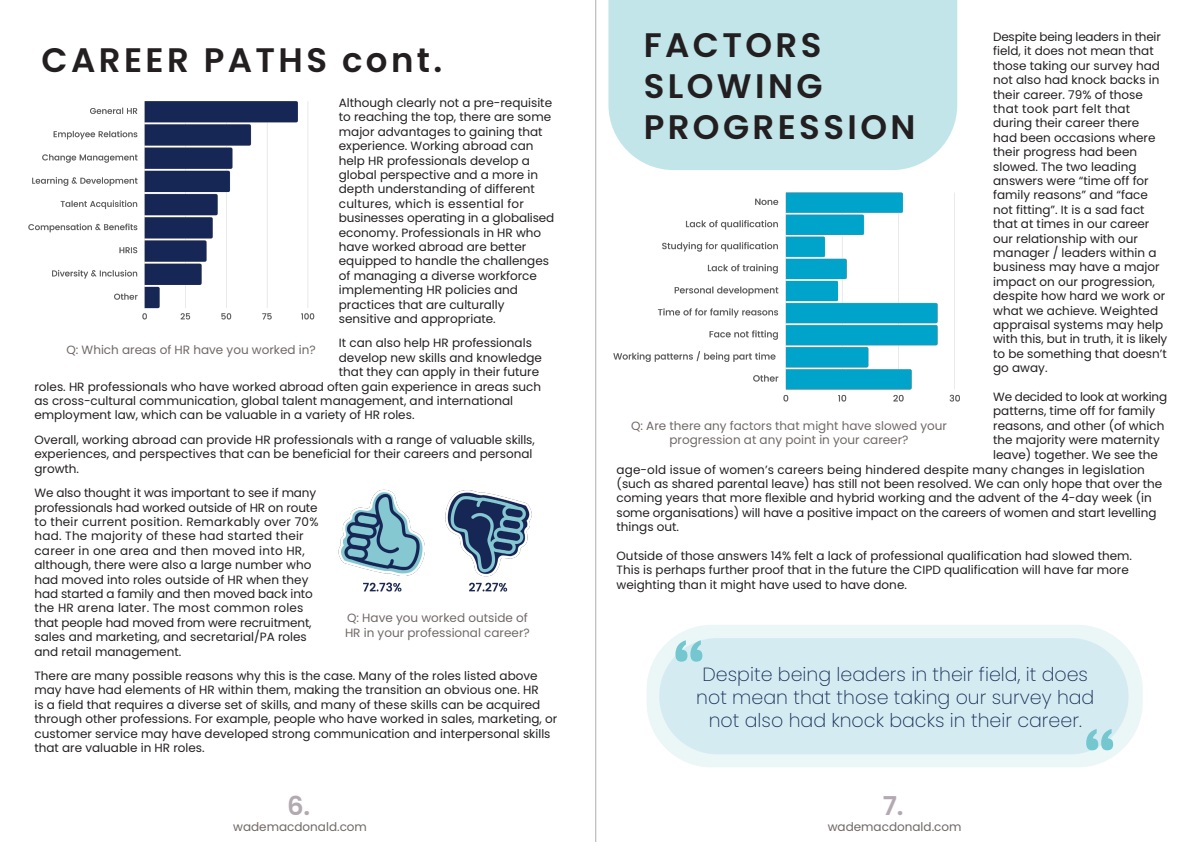
<style>
.page{position:relative;width:1191px;height:842px;background:#fff}
.page>*{position:absolute;margin:0;border:0;box-sizing:border-box;transform-origin:0 0}
.t1{font:700 70px "Britannic";color:#75c7cf}
.t2{font:600 34px "Poppins";letter-spacing:.1em;color:#231f20}
.t3{font:600 26px "Poppins";color:#b3a9b1}
.t4{font:200 19px/22.8px "Poppins";color:#142d55;text-align:center}
.t5{font:12px/14.4px "Poppins";color:#231f20}
.t6{font:12px/14.4px "Poppins";color:#706866;text-align:center}
</style>
<div class="page">
<div style="left:608px;top:0;width:349px;height:170px;background:#c1e5e9"></div>
<hr style="left:595px;top:0;width:1px;height:842px;background:#b3a9b1">
<img style="left:28px;top:101px;width:287px;height:219px">
<img style="left:596px;top:187px;width:364px;height:230px">
<img style="left:338px;top:489px;width:194px;height:103px">
<div style="left:646px;top:625px;width:496px;height:142px;background:#ebf6f7;border-radius:65px"></div>
<div style="left:659px;top:638px;width:469px;height:116px;background:#d5ebf2;border-radius:58px"></div>
<p class="t2" style="left:42px;top:40px;width:402px">CAREER PATHS cont.</p>
<p class="t5" style="left:339px;top:96px;width:217px">Although clearly not a pre-requisite to reaching the top, there are some major advantages to gaining that experience. Working abroad can help HR professionals develop a global perspective and a more in depth understanding of different cultures, which is essential for businesses operating in a globalised economy. Professionals in HR who have worked abroad are better equipped to handle the challenges of managing a diverse workforce implementing HR policies and practices that are culturally sensitive and appropriate.</p>
<p class="t5" style="left:339px;top:336px;width:195px">It can also help HR professionals</p>
<p class="t5" style="left:339px;top:351px;width:205px">develop new skills and knowledge</p>
<p class="t5" style="left:339px;top:365px;width:202px">that they can apply in their future</p>
<p class="t5" style="left:34px;top:379px;width:508px">roles. HR professionals who have worked abroad often gain experience in areas such</p>
<p class="t5" style="left:34px;top:394px;width:480px">as cross-cultural communication, global talent management, and international</p>
<p class="t5" style="left:34px;top:408px;width:381px">employment law, which can be valuable in a variety of HR roles.</p>
<p class="t5" style="left:34px;top:433px;width:502px">Overall, working abroad can provide HR professionals with a range of valuable skills, experiences, and perspectives that can be beneficial for their careers and personal growth.</p>
<p class="t5" style="left:34px;top:486px;width:285px">We also thought it was important to see if many professionals had worked outside of HR on route to their current position. Remarkably over 70% had. The majority of these had started their career in one area and then moved into HR, although, there were also a large number who had moved into roles outside of HR when they had started a family and then moved back into the HR arena later. The most common roles that people had moved from were recruitment, sales and marketing, and secretarial/PA roles and retail management.</p>
<p class="t5" style="left:34px;top:669px;width:524px">There are many possible reasons why this is the case. Many of the roles listed above may have had elements of HR within them, making the transition an obvious one. HR<br>is a field that requires a diverse set of skills, and many of these skills can be acquired through other professions. For example, people who have worked in sales, marketing, or customer service may have developed strong communication and interpersonal skills that are valuable in HR roles.</p>
<p class="t6" style="left:66px;top:342px;width:251px">Q: Which areas of HR have you worked in?</p>
<p class="t6" style="left:347px;top:611px;width:182px">Q: Have you worked outside of</p>
<p class="t6" style="left:345px;top:625px;width:186px">HR in your professional career?</p>
<p class="t3" style="left:287px;top:791px;width:25px">6.</p>
<p class="t6" style="left:233px;top:820px;width:135px">wademacdonald.com</p>
<p class="t2" style="left:643px;top:25px;width:179px">FACTORS</p>
<p class="t2" style="left:643px;top:66px;width:180px">SLOWING</p>
<p class="t2" style="left:643px;top:107px;width:273px">PROGRESSION</p>
<p class="t6" style="left:631px;top:419px;width:317px">Q: Are there any factors that might have slowed your progression at any point in your career?</p>
<p class="t5" style="left:993px;top:30px;width:173px">Despite being leaders in their field, it does not mean that those taking our survey had not also had knock backs in their career. 79% of those that took part felt that during their career there had been occasions where their progress had been slowed. The two leading answers were “time off for family reasons” and “face not fitting”. It is a sad fact that at times in our career our relationship with our manager / leaders within a business may have a major impact on our progression, despite how hard we work or</p>
<p class="t5" style="left:993px;top:303px;width:176px">what we achieve. Weighted appraisal systems may help with this, but in truth, it is likely to be something that doesn’t go away.</p>
<p class="t5" style="left:993px;top:390px;width:175px">We decided to look at working patterns, time off for family reasons, and other (of which the majority were maternity leave) together. We see the</p>
<p class="t5" style="left:616px;top:462px;width:547px">age-old issue of women’s careers being hindered despite many changes in legislation (such as shared parental leave) has still not been resolved. We can only hope that over the coming years that more flexible and hybrid working and the advent of the 4-day week (in some organisations) will have a positive impact on the careers of women and start levelling things out.</p>
<p class="t5" style="left:616px;top:549px;width:517px">Outside of those answers 14% felt a lack of professional qualification had slowed them.<br>This is perhaps further proof that in the future the CIPD qualification will have far more weighting than it might have used to have done.</p>
<p class="t1" style="left:672px;top:625px;width:35px">“</p>
<p class="t4" style="left:696px;top:663px;width:400px">Despite being leaders in their field, it does not mean that those taking our survey had not also had knock backs in their career.</p>
<p class="t1" style="left:1083px;top:713px;width:35px">“</p>
<p class="t3" style="left:882px;top:791px;width:23px">7.</p>
<p class="t6" style="left:827px;top:820px;width:135px">wademacdonald.com</p>
</div>
